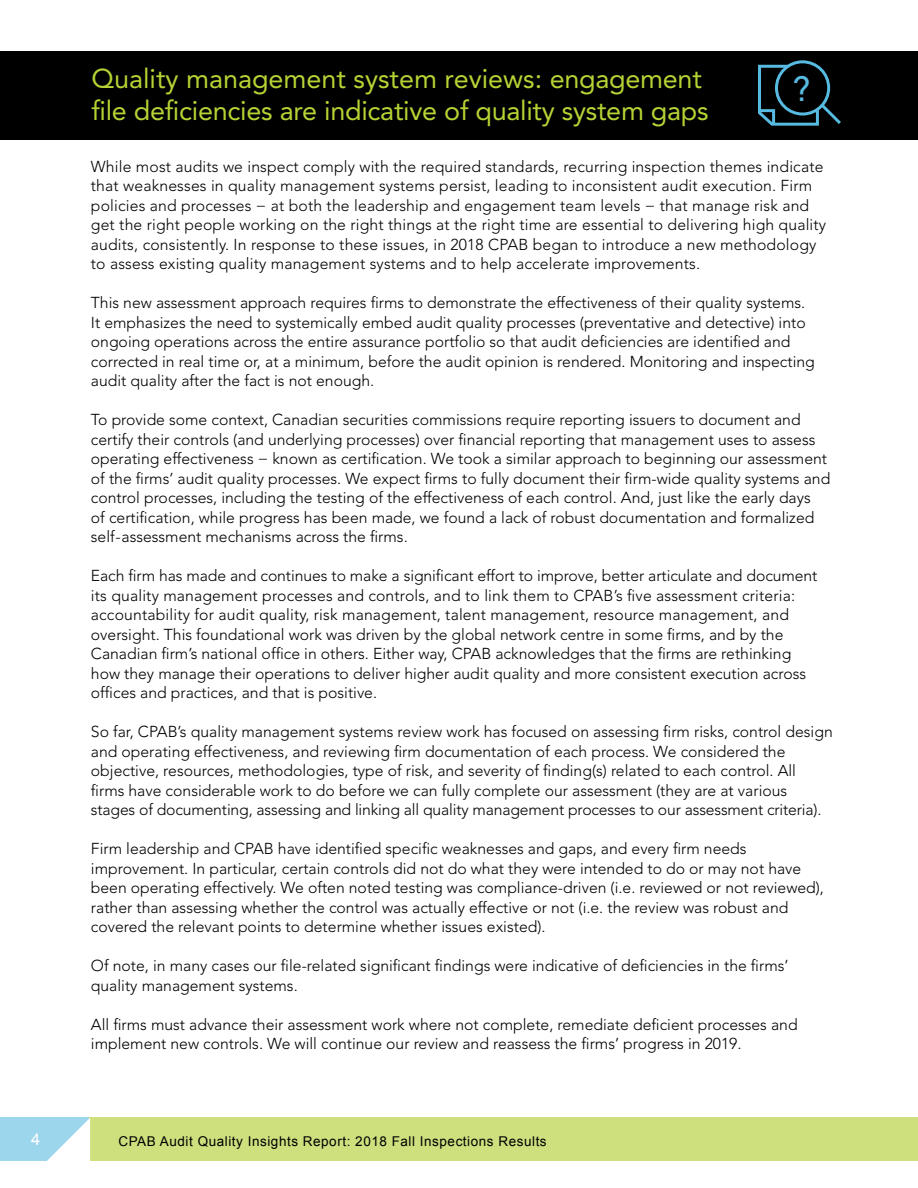
<style>
.page{position:relative;width:918px;height:1188px;background:#fff}
.page>*{position:absolute;margin:0;border:0;box-sizing:border-box;transform-origin:0 0}
.t1{font:36px "PF Din Text Pro";color:#57bae0}
.t2{font:27px/31.5px "Avenir";letter-spacing:-.01em;color:#b5d334}
.t3{font:16.5px "Arial";color:#fff}
.t4{font:300 15.75px/19.5px "Avenir";color:#000}
.t5{font:13.5px "Arial";letter-spacing:.04em;color:#000}
</style>
<div class="page">
<div style="left:0;top:1118px;width:89px;height:43px;background:#9cd6ec"></div>
<div style="left:90px;top:1118px;width:828px;height:43px;background:#cee07e"></div>
<svg style="left:47px;top:1118px;width:43px;height:43px"></svg>
<div style="left:0;top:51px;width:918px;height:89px;background:#000"></div>
<svg style="left:758px;top:63px;width:83px;height:63px"></svg>
<h2 class="t2" style="left:92px;top:63px;width:619px">Quality management system reviews: engagement file deficiencies are indicative of quality system gaps</h2>
<p class="t4" style="left:91px;top:156px;width:737px">While most audits we inspect comply with the required standards, recurring inspection themes indicate that weaknesses in quality management systems persist, leading to inconsistent audit execution. Firm policies and processes − at both the leadership and engagement team levels − that manage risk and get the right people working on the right things at the right time are essential to delivering high quality audits, consistently. In response to these issues, in 2018 CPAB began to introduce a new methodology to assess existing quality management systems and to help accelerate improvements.</p>
<p class="t4" style="left:91px;top:293px;width:726px">This new assessment approach requires firms to demonstrate the effectiveness of their quality systems.<br>It emphasizes the need to systemically embed audit quality processes (preventative and detective) into ongoing operations across the entire assurance portfolio so that audit deficiencies are identified and corrected in real time or, at a minimum, before the audit opinion is rendered. Monitoring and inspecting audit quality after the fact is not enough.</p>
<p class="t4" style="left:91px;top:410px;width:741px">To provide some context, Canadian securities commissions require reporting issuers to document and certify their controls (and underlying processes) over financial reporting that management uses to assess operating effectiveness − known as certification. We took a similar approach to beginning our assessment of the firms’ audit quality processes. We expect firms to fully document their firm-wide quality systems and control processes, including the testing of the effectiveness of each control. And, just like the early days<br>of certification, while progress has been made, we found a lack of robust documentation and formalized self-assessment mechanisms across the firms.</p>
<p class="t4" style="left:91px;top:566px;width:728px">Each firm has made and continues to make a significant effort to improve, better articulate and document its quality management processes and controls, and to link them to CPAB’s five assessment criteria: accountability for audit quality, risk management, talent management, resource management, and oversight. This foundational work was driven by the global network centre in some firms, and by the Canadian firm’s national office in others. Either way, CPAB acknowledges that the firms are rethinking how they manage their operations to deliver higher audit quality and more consistent execution across offices and practices, and that is positive.</p>
<p class="t4" style="left:91px;top:722px;width:743px">So far, CPAB’s quality management systems review work has focused on assessing firm risks, control design and operating effectiveness, and reviewing firm documentation of each process. We considered the objective, resources, methodologies, type of risk, and severity of finding(s) related to each control. All firms have considerable work to do before we can fully complete our assessment (they are at various stages of documenting, assessing and linking all quality management processes to our assessment criteria).</p>
<p class="t4" style="left:91px;top:839px;width:735px">Firm leadership and CPAB have identified specific weaknesses and gaps, and every firm needs improvement. In particular, certain controls did not do what they were intended to do or may not have been operating effectively. We often noted testing was compliance-driven (i.e. reviewed or not reviewed), rather than assessing whether the control was actually effective or not (i.e. the review was robust and covered the relevant points to determine whether issues existed).</p>
<p class="t4" style="left:91px;top:956px;width:699px">Of note, in many cases our file-related significant findings were indicative of deficiencies in the firms’ quality management systems.</p>
<p class="t4" style="left:91px;top:1014px;width:708px">All firms must advance their assessment work where not complete, remediate deficient processes and implement new controls. We will continue our review and reassess the firms’ progress in 2019.</p>
<h1 class="t1" style="left:792px;top:68px;width:19px">?</h1>
<p class="t3" style="left:31px;top:1128px;width:11px">4</p>
<p class="t5" style="left:118px;top:1132px;width:430px">CPAB Audit Quality Insights Report: 2018 Fall Inspections Results</p>
</div>
